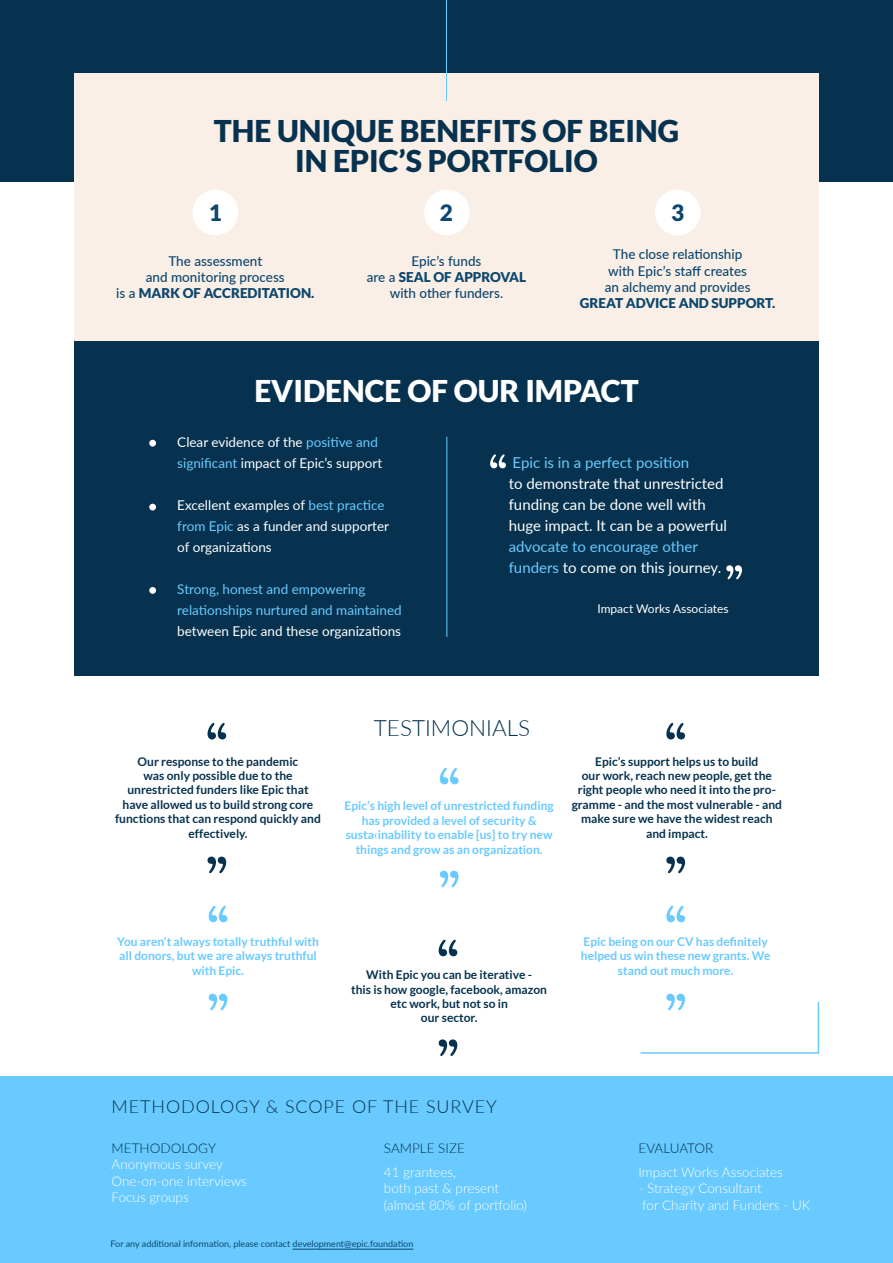
<style>
.page{position:relative;width:893px;height:1263px;background:#fff}
.page>*{position:absolute;margin:0;border:0;box-sizing:border-box;transform-origin:0 0}
.t1{font:900 30px/30px "Lato";color:#06324f;text-align:center}
.t2{font:900 30px "Lato";color:#fff}
.t3{font:300 22.5px "Lato";color:#06324f}
.t4{font:900 22.5px "Lato";color:#0d476e}
.t5{font:300 18px "Lato";letter-spacing:.05em;color:#06324f}
.t6{font:15px/21px "Lato";color:#fff}
.t7{font:15px/21px "Lato";color:#69caff}
.t8{font:13.5px/21px "Lato";color:#fff}
.t9{font:500 13.5px/16.2px "Lato";color:#0d476e;text-align:center}
.t10{font:300 13.5px/16.2px "Lato";color:#fff}
.t11{font:13.5px/21px "Lato";color:#69caff}
.t12{font:900 13.5px "Lato";color:#0d476e}
.t13{font:300 13.5px "Lato";color:#06324f}
.t14{font:300 13.5px "Lato";letter-spacing:-.025em;color:#06324f}
.t15{font:700 12px/14.4px "Lato";color:#06324f;text-align:center}
.t16{font:700 12px/14.4px "Lato";color:#69caff;text-align:center}
.t17{font:12px "Lato";color:#fff}
.t18{font:9px "Lato";color:#0d476e}
.s1{font-weight:900}
.s2{color:#69caff}
.s3{color:#fff}
</style>
<div class="page">
<div style="left:0;top:0;width:893px;height:182px;background:#06324f"></div>
<div style="left:74px;top:73px;width:745px;height:269px;background:#faefe6"></div>
<div style="left:655px;top:190px;width:45px;height:45px;background:#fff;border-radius:50%"></div>
<div style="left:424px;top:190px;width:46px;height:45px;background:#fff;border-radius:50%"></div>
<div style="left:193px;top:190px;width:45px;height:45px;background:#fff;border-radius:50%"></div>
<svg style="left:207px;top:723px;width:19px;height:16px"></svg>
<svg style="left:666px;top:723px;width:19px;height:16px"></svg>
<svg style="left:439px;top:940px;width:18px;height:16px"></svg>
<svg style="left:440px;top:768px;width:18px;height:16px"></svg>
<svg style="left:666px;top:906px;width:19px;height:16px"></svg>
<svg style="left:209px;top:906px;width:18px;height:16px"></svg>
<svg style="left:207px;top:857px;width:19px;height:16px"></svg>
<svg style="left:666px;top:857px;width:19px;height:16px"></svg>
<svg style="left:439px;top:1039px;width:18px;height:17px"></svg>
<svg style="left:440px;top:871px;width:18px;height:16px"></svg>
<svg style="left:209px;top:994px;width:18px;height:16px"></svg>
<div style="left:74px;top:341px;width:745px;height:335px;background:#06324f"></div>
<hr style="left:446px;top:437px;width:1px;height:200px;background:#69caff">
<div style="left:149px;top:440px;width:7px;height:7px;background:#fff;border-radius:50%"></div>
<div style="left:149px;top:504px;width:7px;height:6px;background:#fff;border-radius:50%"></div>
<div style="left:149px;top:587px;width:7px;height:7px;background:#fff;border-radius:50%"></div>
<hr style="left:446px;top:0;width:1px;height:101px;background:#69caff">
<div style="left:0;top:1077px;width:893px;height:186px;background:#69caff"></div>
<hr style="left:293px;top:1249px;width:120px;height:1px;background:#0d476e">
<svg style="left:640px;top:994px;width:180px;height:60px"></svg>
<svg style="left:490px;top:454px;width:16px;height:14px"></svg>
<svg style="left:726px;top:565px;width:16px;height:14px"></svg>
<h1 class="t1" style="left:214px;top:116px;width:467px">THE UNIQUE BENEFITS OF BEING<br>IN EPIC’S PORTFOLIO</h1>
<h2 class="t4" style="left:209px;top:199px;width:15px">1</h2>
<h2 class="t4" style="left:440px;top:199px;width:15px">2</h2>
<h2 class="t4" style="left:671px;top:199px;width:15px">3</h2>
<p class="t9" style="left:116px;top:252px;width:200px">The assessment<br>and monitoring process<br>is a <span class="s1">MARK OF ACCREDITATION.</span></p>
<p class="t9" style="left:367px;top:252px;width:161px">Epic’s funds<br>are a <span class="s1">SEAL OF APPROVAL </span>with other funders.</p>
<p class="t9" style="left:605px;top:246px;width:147px">The close relationship with Epic’s staff creates an alchemy and provides</p>
<p class="t12" style="left:580px;top:295px;width:197px">GREAT ADVICE AND SUPPORT.</p>
<h1 class="t2" style="left:254px;top:374px;width:386px">EVIDENCE OF OUR IMPACT</h1>
<p class="t8" style="left:177px;top:431px;width:206px">Clear evidence of the <span class="s2">positive and significant</span> impact of Epic’s support</p>
<p class="t8" style="left:177px;top:494px;width:213px">Excellent examples of <span class="s2">best practice from Epic</span> as a funder and supporter of organizations</p>
<p class="t11" style="left:177px;top:578px;width:226px">Strong, honest and empowering relationships nurtured and maintained</p>
<p class="t8" style="left:177px;top:620px;width:225px">between Epic and these organizations</p>
<p class="t7" style="left:513px;top:451px;width:178px">Epic is in a perfect position</p>
<p class="t6" style="left:509px;top:472px;width:220px">to demonstrate that unrestricted funding can be done well with huge impact. It can be a powerful</p>
<p class="t7" style="left:509px;top:535px;width:214px">advocate to encourage other funders <span class="s3">to come on this journey.</span></p>
<p class="t17" style="left:597px;top:600px;width:133px">Impact Works Associates</p>
<h2 class="t3" style="left:374px;top:712px;width:158px">TESTIMONIALS</h2>
<p class="t15" style="left:115px;top:754px;width:207px">Our response to the pandemic<br>was only possible due to the unrestricted funders like Epic that have allowed us to build strong core functions that can respond quickly and effectively.</p>
<p class="t15" style="left:572px;top:754px;width:212px">Epic’s support helps us to build<br>our work, reach new people, get the right people who need it into the pro&shy;gramme - and the most vulnerable - and make sure we have the widest reach and impact.</p>
<p class="t16" style="left:345px;top:799px;width:211px">Epic’s high level of unrestricted funding has provided a level of security &amp; susta‹inability to enable [us] to try new things and grow as an organization.</p>
<p class="t16" style="left:117px;top:934px;width:203px">You aren’t always totally truthful with all donors, but we are always truthful with Epic.</p>
<p class="t15" style="left:351px;top:967px;width:197px">With Epic you can be iterative -<br>this is how google, facebook, amazon etc work, but not so in<br>our sector.</p>
<h3 class="t5" style="left:112px;top:1094px;width:387px">METHODOLOGY &amp; SCOPE OF THE SURVEY</h3>
<p class="t13" style="left:112px;top:1139px;width:106px">METHODOLOGY</p>
<p class="t10" style="left:112px;top:1156px;width:137px">Anonymous survey<br>One-on-one interviews<br>Focus groups</p>
<p class="t13" style="left:384px;top:1139px;width:82px">SAMPLE SIZE</p>
<p class="t10" style="left:384px;top:1164px;width:145px">41 grantees,<br>both past &amp; present (almost 80% of portfolio)</p>
<p class="t18" style="left:111px;top:1237px;width:304px">For any additional information, please contact development@epic.foundation</p>
<p class="t16" style="left:581px;top:934px;width:191px">Epic being on our CV has definitely helped us win these new grants. We stand out much more.</p>
<p class="t14" style="left:638px;top:1139px;width:76px">EVALUATOR</p>
<p class="t10" style="left:638px;top:1164px;width:146px">Impact Works Associates</p>
<p class="t10" style="left:638px;top:1180px;width:173px">- Strategy Consultant<br>for Charity and Funders - UK</p>
</div>
